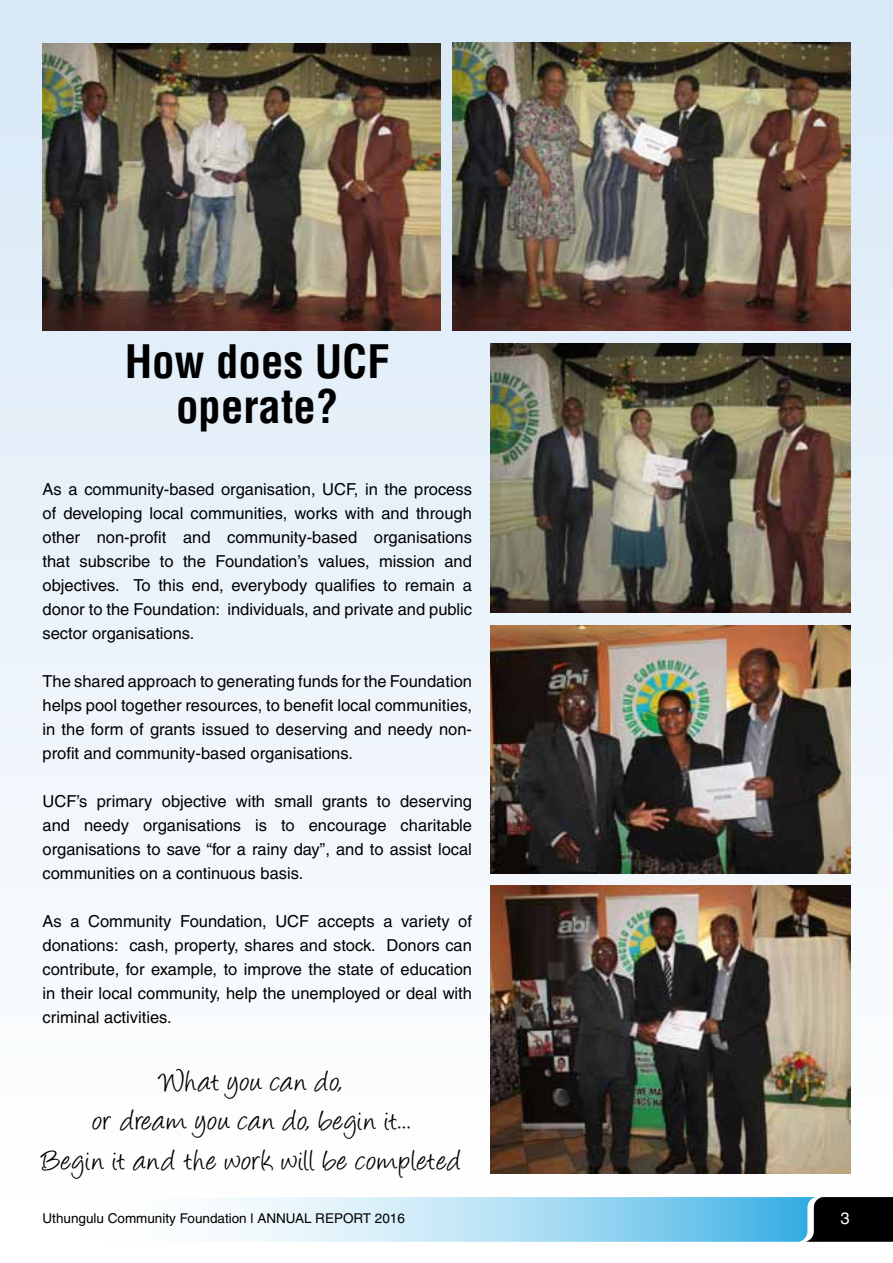
<style>
.page{position:relative;width:893px;height:1263px;background:#fff}
.page>*{position:absolute;margin:0;border:0;box-sizing:border-box;transform-origin:0 0}
.t1{font:700 condensed 45px/45px "Helvetica";color:#000;text-align:center}
.t2{font:33px/39.6px "Angelina";letter-spacing:.035em;color:#000;text-align:center}
.t3{font:16.5px/24px "Helvetica";color:#000;text-align:justify}
.t4{font:16.5px "Helvetica";color:#fff}
.t5{font:13.5px "Helvetica";color:#000}
</style>
<div class="page">
<svg style="left:225px;top:1197px;width:668px;height:45px;background:#95c2d6"></svg>
<div style="left:0;top:0;width:893px;height:1195px;background:linear-gradient(to bottom,#d3e3f0,#feffff)"></div>
<img style="left:0;top:0;width:1px;height:685px">
<img style="left:452px;top:43px;width:398px;height:287px">
<img style="left:43px;top:43px;width:398px;height:288px">
<img style="left:491px;top:343px;width:359px;height:270px">
<img style="left:491px;top:885px;width:359px;height:289px">
<img style="left:491px;top:625px;width:359px;height:248px">
<h1 class="t1" style="left:125px;top:339px;width:267px">How does UCF operate?</h1>
<p class="t3" style="left:43px;top:477px;width:431px">As a community-based organisation, UCF, in the process of developing local communities, works with and through other non-profit and community-based organisations that subscribe to the Foundation’s values, mission and objectives. To this end, everybody qualifies to remain a donor to the Foundation: individuals, and private and public sector organisations.</p>
<p class="t3" style="left:43px;top:669px;width:431px">The shared approach to generating funds for the Foundation helps pool together resources, to benefit local communities, in the form of grants issued to deserving and needy non&shy;profit and community-based organisations.</p>
<p class="t3" style="left:43px;top:789px;width:431px">UCF’s primary objective with small grants to deserving and needy organisations is to encourage charitable organisations to save “for a rainy day”, and to assist local communities on a continuous basis.</p>
<p class="t3" style="left:43px;top:909px;width:431px">As a Community Foundation, UCF accepts a variety of donations: cash, property, shares and stock. Donors can contribute, for example, to improve the state of education in their local community, help the unemployed or deal with criminal activities.</p>
<h2 class="t2" style="left:42px;top:1065px;width:420px">What you can do,<br>or dream you can do, begin it...<br>Begin it and the work will be completed</h2>
<p class="t5" style="left:43px;top:1210px;width:364px">Uthungulu Community Foundation l ANNUAL REPORT 2016</p>
<p class="t4" style="left:840px;top:1209px;width:11px">3</p>
</div>
